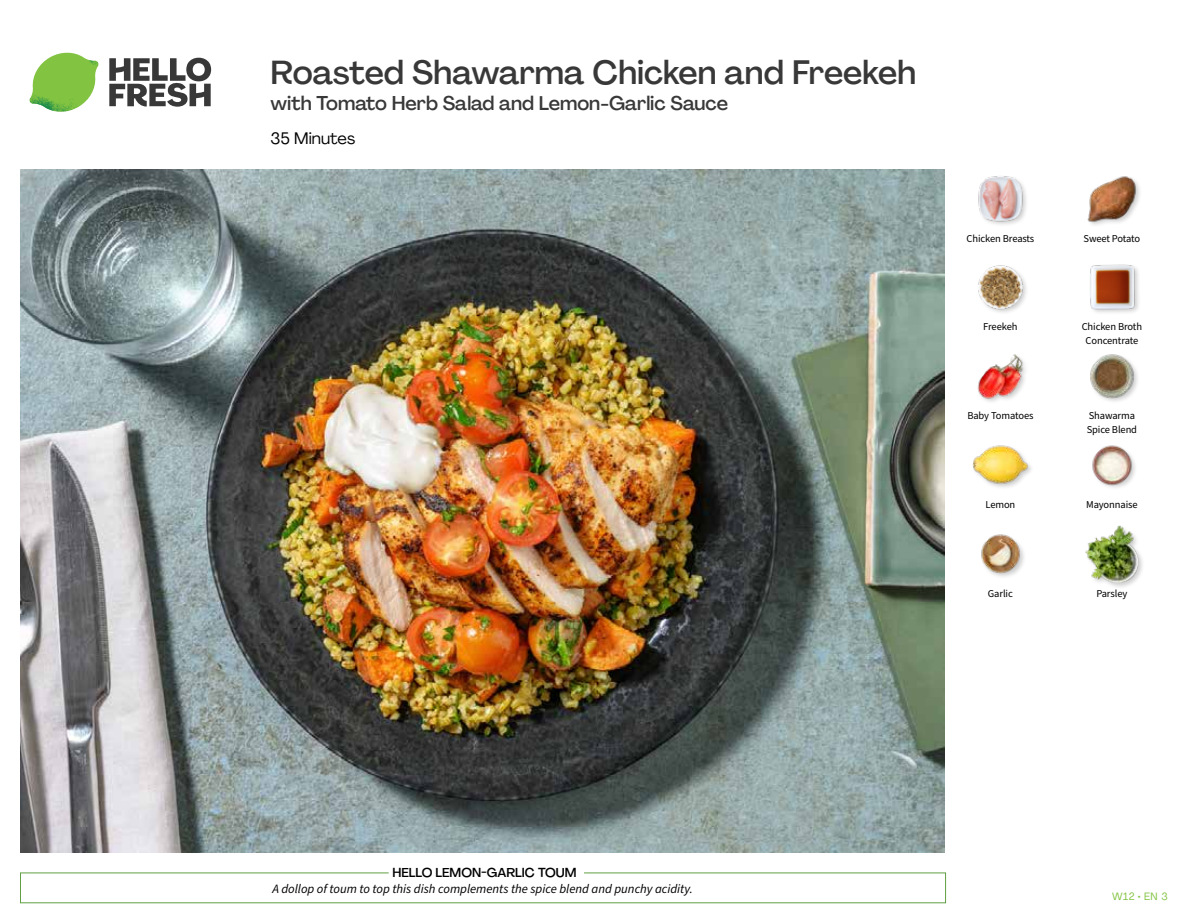
<style>
.page{position:relative;width:1188px;height:918px;background:#fff}
.page>*{position:absolute;margin:0;border:0;box-sizing:border-box;transform-origin:0 0}
.t1{font:500 33px "Agrandir";letter-spacing:-.005em;color:#383839}
.t2{font:500 19.5px "Agrandir";color:#383839}
.t3{font:16.5px "Agrandir";color:#000}
.t4{font:italic 12.75px "Source Sans Pro";color:#000}
.t5{font:500 12.75px "Agrandir";color:#000}
.t6{font:10.5px/13.5px "Source Sans Pro";letter-spacing:-.01em;color:#000}
.t7{font:10.5px "Agrandir";color:#82c341}
</style>
<div class="page">
<svg style="left:109px;top:57px;width:102px;height:50px"></svg>
<svg style="left:34px;top:53px;width:62px;height:40px"></svg>
<img style="left:67px;top:53px;width:32px;height:26px">
<img style="left:33px;top:75px;width:59px;height:11px">
<img style="left:29px;top:79px;width:61px;height:33px">
<img style="left:65px;top:86px;width:27px;height:25px">
<div style="left:20px;top:873px;width:926px;height:30px;border:1px solid #609f43"></div>
<div style="left:389px;top:865px;width:195px;height:15px;background:#fff"></div>
<img style="left:21px;top:170px;width:924px;height:682px">
<div style="left:1084px;top:525px;width:61px;height:64px;background:#000;opacity:.2"></div>
<img style="left:1084px;top:525px;width:57px;height:58px">
<img style="left:981px;top:534px;width:43px;height:43px">
<img style="left:1092px;top:445px;width:43px;height:43px">
<div style="left:972px;top:444px;width:62px;height:46px;background:#000;opacity:.2"></div>
<img style="left:972px;top:444px;width:57px;height:46px">
<img style="left:1090px;top:354px;width:48px;height:48px">
<img style="left:977px;top:354px;width:49px;height:48px">
<img style="left:1090px;top:264px;width:49px;height:49px">
<img style="left:978px;top:265px;width:49px;height:48px">
<img style="left:1087px;top:176px;width:53px;height:49px">
<img style="left:978px;top:176px;width:48px;height:49px">
<h1 class="t1" style="left:271px;top:52px;width:647px">Roasted Shawarma Chicken and Freekeh</h1>
<h2 class="t2" style="left:271px;top:91px;width:459px">with Tomato Herb Salad and Lemon-Garlic Sauce</h2>
<h3 class="t3" style="left:271px;top:128px;width:86px">35 Minutes</h3>
<p class="t6" style="left:967px;top:232px;width:69px">Chicken Breasts</p>
<p class="t6" style="left:1084px;top:232px;width:58px">Sweet Potato</p>
<p class="t6" style="left:983px;top:321px;width:36px">Freekeh</p>
<p class="t6" style="left:1082px;top:321px;width:62px;text-align:center">Chicken Broth<br>Concentrate</p>
<p class="t6" style="left:967px;top:409px;width:68px">Baby Tomatoes</p>
<p class="t6" style="left:1087px;top:409px;width:52px">Shawarma<br>Spice Blend</p>
<p class="t6" style="left:985px;top:498px;width:31px">Lemon</p>
<p class="t6" style="left:1086px;top:498px;width:53px">Mayonnaise</p>
<p class="t6" style="left:988px;top:587px;width:26px">Garlic</p>
<p class="t6" style="left:1096px;top:587px;width:33px">Parsley</p>
<p class="t5" style="left:392px;top:864px;width:186px">HELLO LEMON-GARLIC TOUM</p>
<p class="t4" style="left:272px;top:880px;width:422px">A dollop of toum to top this dish complements the spice blend and punchy acidity.</p>
<p class="t7" style="left:1112px;top:890px;width:57px">W12 • EN 3</p>
</div>
